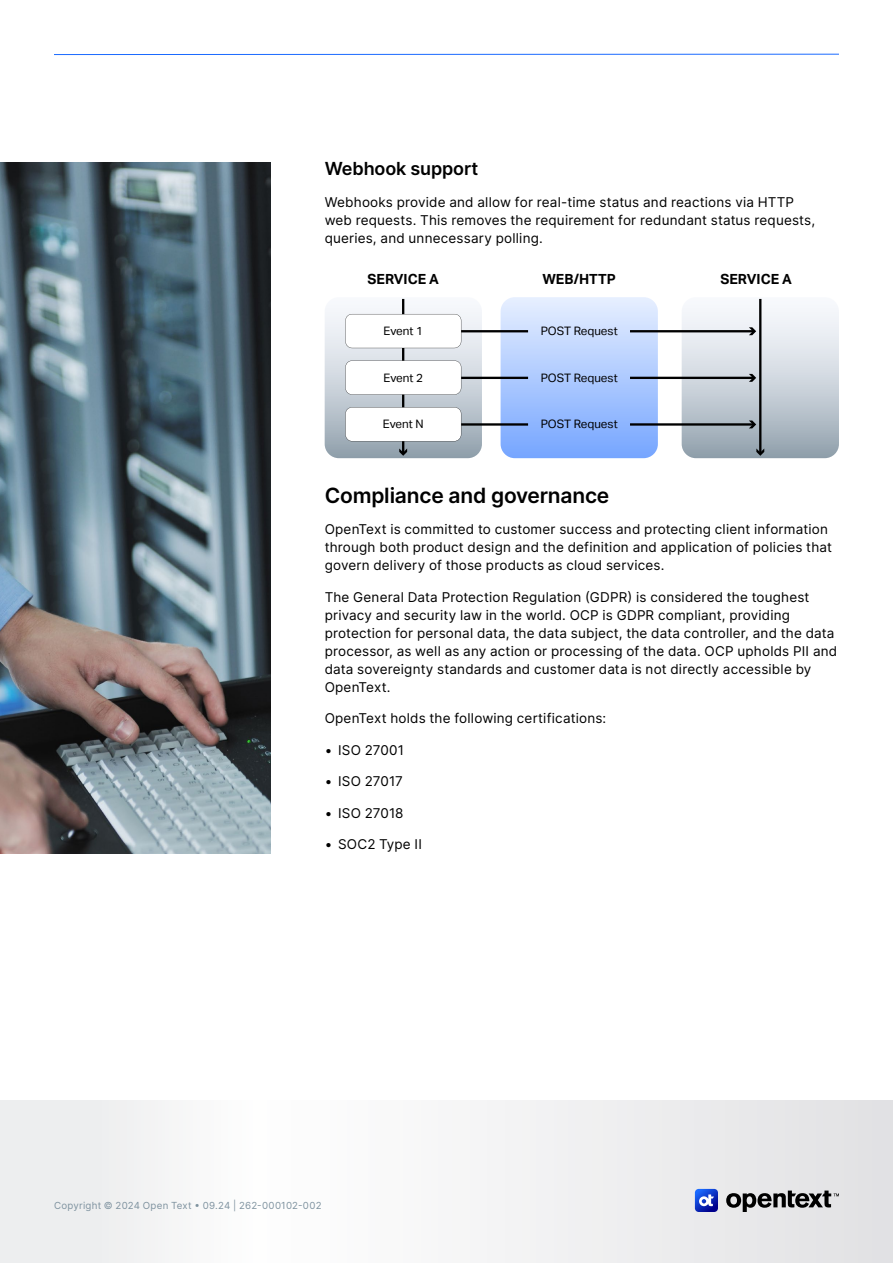
<style>
.page{position:relative;width:893px;height:1263px;background:#fff}
.page>*{position:absolute;margin:0;border:0;box-sizing:border-box;transform-origin:0 0}
.H2_Heading{font:600 21px "Inter";letter-spacing:-.01em;color:#000}
.H3_Heading{font:600 18px "Inter";letter-spacing:-.01em;color:#000}
.t1{font:700 13.95px "Aktiv Grotesk";color:#000}
.Body{font:13.5px/18px "Inter";letter-spacing:.015em;color:#000}
.t2{font:11.7px "Aktiv Grotesk";color:#000}
.t3{font:9.75px "Inter";letter-spacing:.02em;color:#7e929f}
</style>
<div class="page">
<svg style="left:0;top:1101px;width:893px;height:162px"></svg>
<svg style="left:726px;top:1190px;width:113px;height:22px;background:#8c8c8d"></svg>
<svg style="left:695px;top:1189px;width:23px;height:23px"></svg>
<img style="left:0;top:162px;width:270px;height:691px">
<hr style="left:54px;top:54px;width:785px;height:1px;background:#1a6aff">
<svg style="left:501px;top:297px;width:157px;height:161px;background:#aecafe"></svg>
<hr style="left:630px;top:330px;width:123px;height:2px;background:#000">
<hr style="left:459px;top:330px;width:69px;height:2px;background:#000">
<hr style="left:459px;top:377px;width:69px;height:2px;background:#000">
<hr style="left:459px;top:423px;width:69px;height:3px;background:#000">
<hr style="left:630px;top:377px;width:123px;height:2px;background:#000">
<hr style="left:630px;top:423px;width:123px;height:3px;background:#000">
<svg style="left:682px;top:298px;width:157px;height:160px"></svg>
<svg style="left:325px;top:298px;width:157px;height:160px"></svg>
<h3 class="H3_Heading" style="left:325px;top:155px;width:155px">Webhook support</h3>
<p class="Body" style="left:325px;top:192px;width:492px">Webhooks provide and allow for real-time status and reactions via HTTP web requests. This removes the requirement for redundant status requests, queries, and unnecessary polling.</p>
<p class="t1" style="left:367px;top:271px;width:73px">SERVICE A</p>
<p class="t1" style="left:542px;top:271px;width:75px">WEB/HTTP</p>
<p class="t1" style="left:720px;top:271px;width:73px">SERVICE A</p>
<p class="t2" style="left:384px;top:324px;width:41px">Event 1</p>
<p class="t2" style="left:384px;top:371px;width:41px">Event 2</p>
<p class="t2" style="left:383px;top:417px;width:42px">Event N</p>
<p class="t2" style="left:541px;top:324px;width:79px">POST Request</p>
<p class="t2" style="left:541px;top:371px;width:79px">POST Request</p>
<p class="t2" style="left:541px;top:417px;width:79px">POST Request</p>
<h2 class="H2_Heading" style="left:325px;top:479px;width:286px">Compliance and governance</h2>
<p class="Body" style="left:325px;top:520px;width:509px">OpenText is committed to customer success and protecting client information through both product design and the definition and application of policies that govern delivery of those products as cloud services.</p>
<p class="Body" style="left:325px;top:587px;width:514px">The General Data Protection Regulation (GDPR) is considered the toughest privacy and security law in the world. OCP is GDPR compliant, providing protection for personal data, the data subject, the data controller, and the data processor, as well as any action or processing of the data. OCP upholds PII and data sovereignty standards and customer data is not directly accessible by OpenText.</p>
<p class="Body" style="left:325px;top:709px;width:283px">OpenText holds the following certifications:</p>
<p class="Body" style="left:325px;top:740px;width:81px">• ISO 27001</p>
<p class="Body" style="left:325px;top:772px;width:80px">• ISO 27017</p>
<p class="Body" style="left:325px;top:803px;width:80px">• ISO 27018</p>
<p class="Body" style="left:325px;top:835px;width:99px">• SOC2 Type II</p>
<p class="t3" style="left:54px;top:1198px;width:269px">Copyright © 2024 Open Text • 09.24 | 262-000102-002</p>
</div>
